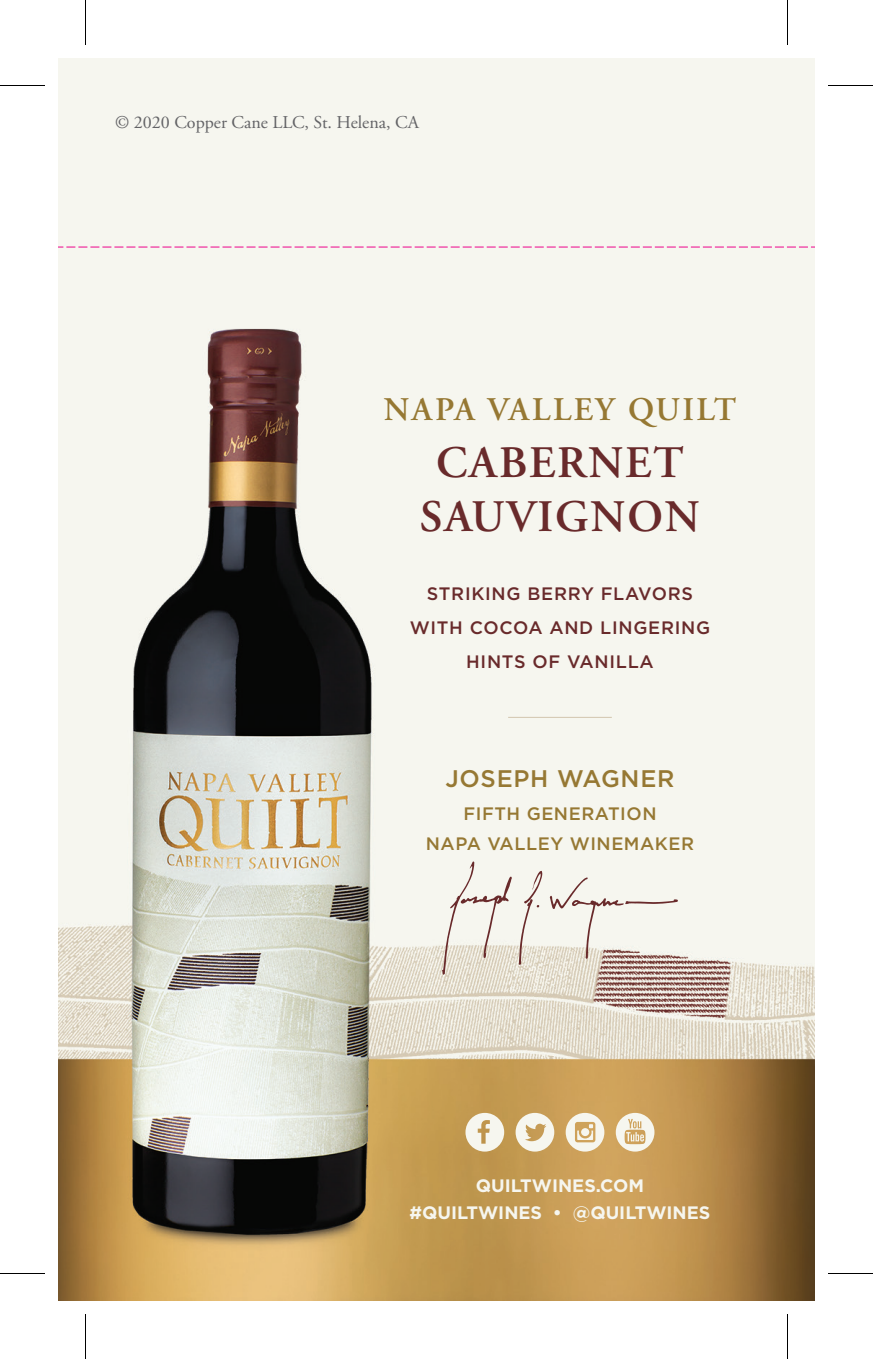
<style>
.page{position:relative;width:873px;height:1359px;background:#fff}
.page>*{position:absolute;margin:0;border:0;box-sizing:border-box;transform-origin:0 0}
.t1{font:600 45px/54px "Adobe Garamond";letter-spacing:.04em;color:#692a2b;text-align:center}
.t2{font:600 33px "Adobe Garamond";letter-spacing:.075em;color:#967833}
.t3{font:500 24px "Gotham";letter-spacing:.03em;color:#967833}
.t4{font:500 18px/33.6px "Gotham";letter-spacing:.04em;color:#692a2b;text-align:center}
.t5{font:700 18px "Gotham";color:#f6f6ef}
.t6{font:500 18px/30px "Gotham";letter-spacing:.03em;color:#967833;text-align:center}
.t7{font:18px "Adobe Garamond";color:#636366}
</style>
<div class="page">
<img style="left:58px;top:58px;width:756px;height:1242px">
<svg style="left:442px;top:861px;width:236px;height:114px"></svg>
<svg style="left:616px;top:1113px;width:38px;height:39px"></svg>
<svg style="left:566px;top:1113px;width:38px;height:39px"></svg>
<svg style="left:465px;top:1113px;width:39px;height:39px"></svg>
<svg style="left:516px;top:1113px;width:38px;height:39px"></svg>
<hr style="left:508px;top:717px;width:104px;height:1px;background:#d6cab5">
<svg style="left:58px;top:247px;width:756px;height:1px"></svg>
<hr style="left:0;top:85px;width:45px;height:1px;background:#000">
<hr style="left:828px;top:85px;width:45px;height:1px;background:#000">
<hr style="left:0;top:1273px;width:45px;height:1px;background:#000">
<hr style="left:828px;top:1273px;width:45px;height:1px;background:#000">
<hr style="left:85px;top:0;width:1px;height:45px;background:#000">
<hr style="left:85px;top:1314px;width:1px;height:45px;background:#000">
<hr style="left:787px;top:0;width:1px;height:45px;background:#000">
<hr style="left:787px;top:1314px;width:1px;height:45px;background:#000">
<p class="t7" style="left:115px;top:113px;width:305px">© 2020 Copper Cane LLC, St. Helena, CA</p>
<p class="t2" style="left:384px;top:392px;width:354px">NAPA VALLEY QUILT</p>
<p class="t1" style="left:420px;top:437px;width:281px">CABERNET<br>SAUVIGNON</p>
<p class="t4" style="left:410px;top:577px;width:302px">STRIKING BERRY FLAVORS<br>WITH COCOA AND LINGERING<br>HINTS OF VANILLA</p>
<p class="t3" style="left:445px;top:765px;width:231px">JOSEPH WAGNER</p>
<p class="t6" style="left:426px;top:798px;width:270px">FIFTH GENERATION<br>NAPA VALLEY WINEMAKER</p>
<p class="t5" style="left:476px;top:1175px;width:170px">QUILTWINES.COM</p>
<p class="t5" style="left:410px;top:1202px;width:302px">#QUILTWINES • @QUILTWINES</p>
</div>
